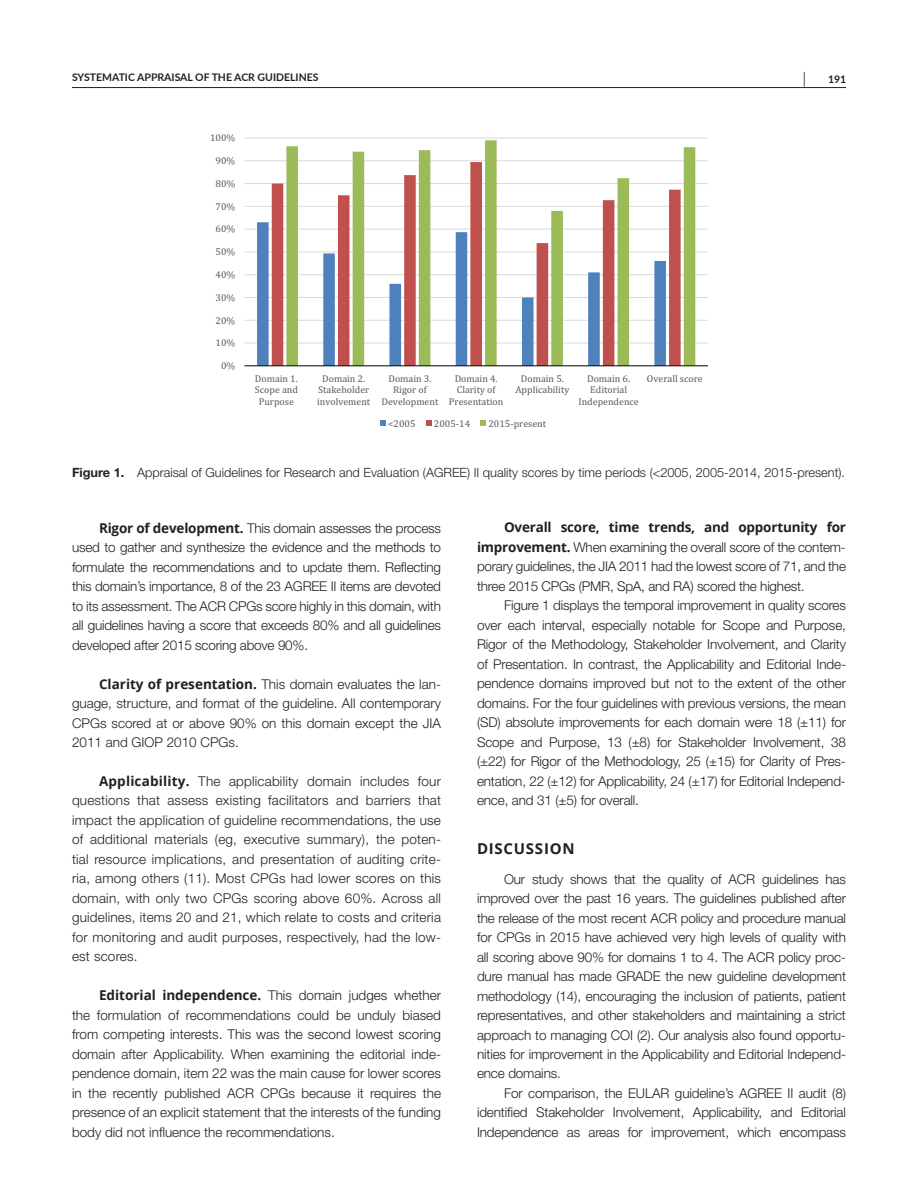
<style>
.page{position:relative;width:918px;height:1188px;background:#fff}
.page>*{position:absolute;margin:0;border:0;box-sizing:border-box;transform-origin:0 0}
.t1{font:15.6px "Lato";color:#231f20;scale:.67 1}
.t2{font:700 15px "Open Sans";letter-spacing:.05em;color:#231f20}
.t3{font:300 13.5px/19.5px "Helvetica Neue LT Std";letter-spacing:-.01em;color:#231f20;text-align:justify}
.t4{font:700 13.5px "Open Sans";letter-spacing:-.015em;color:#231f20}
.t5{font:300 12.75px "Helvetica Neue LT Std";color:#231f20}
.t6{font:700 10.5px "Lato";color:#231f20}
.t7{font:9.9px/11.7px "Cambria";color:#595959;text-align:center}
.s1{font-weight:700}
.s2{font-family:"Open Sans";font-weight:700}
</style>
<div class="page">
<hr style="left:72px;top:87px;width:774px;height:1px;background:#231f20">
<hr style="left:244px;top:343px;width:464px;height:1px;background:#d9d9d9">
<hr style="left:244px;top:320px;width:464px;height:1px;background:#d9d9d9">
<hr style="left:244px;top:297px;width:464px;height:1px;background:#d9d9d9">
<hr style="left:244px;top:274px;width:464px;height:1px;background:#d9d9d9">
<hr style="left:244px;top:251px;width:464px;height:1px;background:#d9d9d9">
<hr style="left:244px;top:229px;width:464px;height:1px;background:#d9d9d9">
<hr style="left:244px;top:206px;width:464px;height:1px;background:#d9d9d9">
<hr style="left:244px;top:183px;width:464px;height:1px;background:#d9d9d9">
<hr style="left:244px;top:160px;width:464px;height:1px;background:#d9d9d9">
<hr style="left:244px;top:138px;width:464px;height:1px;background:#d9d9d9">
<svg style="left:257px;top:222px;width:15px;height:143px;fill:#4f81bd"></svg>
<svg style="left:272px;top:183px;width:14px;height:182px;fill:#c0504d"></svg>
<svg style="left:286px;top:140px;width:409px;height:225px"></svg>
<hr style="left:244px;top:365px;width:464px;height:1px;background:#000">
<svg style="left:381px;top:421px;width:5px;height:5px"></svg>
<svg style="left:426px;top:421px;width:6px;height:5px"></svg>
<svg style="left:481px;top:421px;width:5px;height:5px"></svg>
<p class="t6" style="left:72px;top:70px;width:248px">SYSTEMATIC APPRAISAL OF THE ACR GUIDELINES</p>
<p class="t1" style="left:803px;top:68px;width:5px">|</p>
<p class="t6" style="left:828px;top:72px;width:20px">191</p>
<p class="t7" style="left:210px;top:133px;width:27px">100%</p>
<p class="t7" style="left:216px;top:156px;width:21px">90%</p>
<p class="t7" style="left:216px;top:179px;width:21px">80%</p>
<p class="t7" style="left:216px;top:201px;width:21px">70%</p>
<p class="t7" style="left:216px;top:224px;width:21px">60%</p>
<p class="t7" style="left:216px;top:247px;width:21px">50%</p>
<p class="t7" style="left:216px;top:270px;width:21px">40%</p>
<p class="t7" style="left:216px;top:292px;width:21px">30%</p>
<p class="t7" style="left:216px;top:315px;width:21px">20%</p>
<p class="t7" style="left:216px;top:338px;width:21px">10%</p>
<p class="t7" style="left:221px;top:361px;width:16px">0%</p>
<p class="t7" style="left:255px;top:373px;width:45px">Domain 1.<br>Scope and<br>Purpose</p>
<p class="t7" style="left:317px;top:373px;width:55px">Domain 2.<br>Stakeholder involvement</p>
<p class="t7" style="left:382px;top:373px;width:58px">Domain 3.<br>Rigor of<br>Development</p>
<p class="t7" style="left:449px;top:373px;width:56px">Domain 4.<br>Clarity of<br>Presentation</p>
<p class="t7" style="left:515px;top:373px;width:56px">Domain 5.<br>Applicability</p>
<p class="t7" style="left:579px;top:373px;width:62px">Domain 6.<br>Editorial<br>Independence</p>
<p class="t7" style="left:647px;top:373px;width:57px">Overall score</p>
<p class="t7" style="left:388px;top:418px;width:29px">&lt;2005</p>
<p class="t7" style="left:434px;top:418px;width:38px">2005-14</p>
<p class="t7" style="left:488px;top:418px;width:59px">2015-present</p>
<p class="t5" style="left:72px;top:465px;width:775px"><span class="s1">Figure 1.</span> Appraisal of Guidelines for Research and Evaluation (AGREE) II quality scores by time periods (&lt;2005, 2005‐2014, 2015‐present).</p>
<p class="t3" style="left:72px;top:518px;width:371px;text-indent:27px"><span class="s2">Rigor of development.</span> This domain assesses the process used to gather and synthesize the evidence and the methods to formulate the recommendations and to update them. Reflecting this domain’s importance, 8 of the 23 AGREE II items are devoted to its assessment. The ACR CPGs score highly in this domain, with all guidelines having a score that exceeds 80% and all guidelines developed after 2015 scoring above 90%.</p>
<p class="t3" style="left:72px;top:674px;width:371px;text-indent:27px"><span class="s2">Clarity of presentation.</span> This domain evaluates the lan&shy;guage, structure, and format of the guideline. All contemporary CPGs scored at or above 90% on this domain except the JIA 2011 and GIOP 2010 CPGs.</p>
<p class="t3" style="left:72px;top:771px;width:371px;text-indent:27px"><span class="s2">Applicability.</span> The applicability domain includes four questions that assess existing facilitators and barriers that impact the application of guideline recommendations, the use of additional materials (eg, executive summary), the poten&shy;tial resource implications, and presentation of auditing crite&shy;ria, among others (11). Most CPGs had lower scores on this domain, with only two CPGs scoring above 60%. Across all guidelines, items 20 and 21, which relate to costs and criteria for monitoring and audit purposes, respectively, had the low&shy;est scores.</p>
<p class="t3" style="left:72px;top:986px;width:371px;text-indent:27px"><span class="s2">Editorial independence.</span> This domain judges whether the formulation of recommendations could be unduly biased from competing interests. This was the second lowest scoring domain after Applicability. When examining the editorial inde&shy;pendence domain, item 22 was the main cause for lower scores in the recently published ACR CPGs because it requires the presence of an explicit statement that the interests of the funding body did not influence the recommendations.</p>
<p class="t4" style="left:504px;top:518px;width:343px">Overall score, time trends, and opportunity for</p>
<p class="t3" style="left:477px;top:537px;width:371px"><span class="s2">improvement.</span> When examining the overall score of the contem&shy;porary guidelines, the JIA 2011 had the lowest score of 71, and the three 2015 CPGs (PMR, SpA, and RA) scored the highest.</p>
<p class="t3" style="left:477px;top:596px;width:371px;text-indent:27px">Figure 1 displays the temporal improvement in quality scores over each interval, especially notable for Scope and Purpose, Rigor of the Methodology, Stakeholder Involvement, and Clarity of Presentation. In contrast, the Applicability and Editorial Inde&shy;pendence domains improved but not to the extent of the other domains. For the four guidelines with previous versions, the mean (SD) absolute improvements for each domain were 18 (±11) for Scope and Purpose, 13 (±8) for Stakeholder Involvement, 38 (±22) for Rigor of the Methodology, 25 (±15) for Clarity of Pres&shy;entation, 22 (±12) for Applicability, 24 (±17) for Editorial Independ&shy;ence, and 31 (±5) for overall.</p>
<p class="t2" style="left:477px;top:838px;width:99px">DISCUSSION</p>
<p class="t3" style="left:477px;top:869px;width:371px;text-indent:27px">Our study shows that the quality of ACR guidelines has improved over the past 16 years. The guidelines published after the release of the most recent ACR policy and procedure manual for CPGs in 2015 have achieved very high levels of quality with all scoring above 90% for domains 1 to 4. The ACR policy proc&shy;dure manual has made GRADE the new guideline development methodology (14), encouraging the inclusion of patients, patient representatives, and other stakeholders and maintaining a strict approach to managing COI (2). Our analysis also found opportu&shy;nities for improvement in the Applicability and Editorial Independ&shy;ence domains.</p>
<p class="t3" style="left:477px;top:1083px;width:371px;text-indent:27px">For comparison, the EULAR guideline’s AGREE II audit (8) identified Stakeholder Involvement, Applicability, and Editorial Independence as areas for improvement, which encompass</p>
</div>
